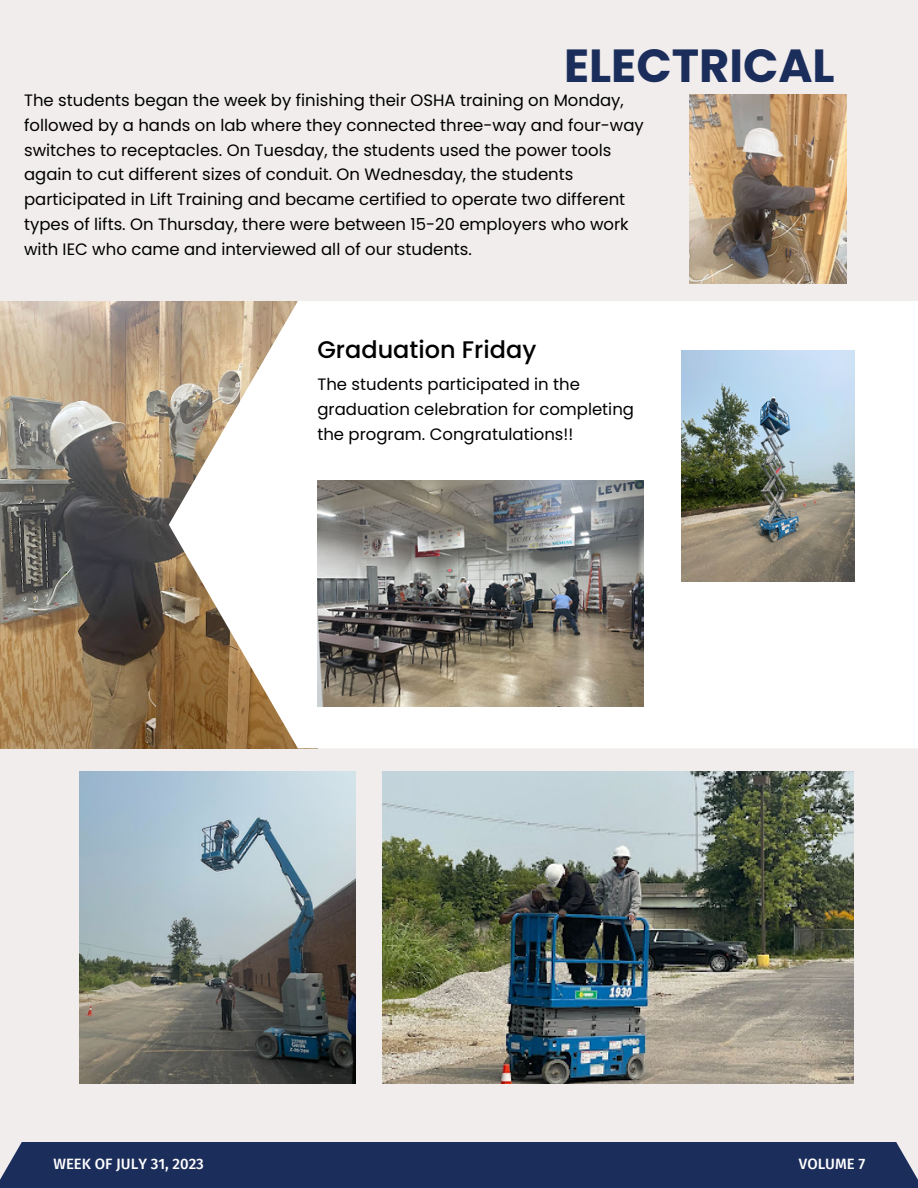
<style>
.page{position:relative;width:918px;height:1188px;background:#f1eded}
.page>*{position:absolute;margin:0;border:0;box-sizing:border-box;transform-origin:0 0}
.t1{font:700 46.35px "Poppins";color:#1b2d5a}
.t2{font:500 24px "Poppins";color:#000001}
.t3{font:16.5px/24.8px "Poppins";color:#000001}
.t4{font:500 15px "Fira Sans";color:#fff}
</style>
<div class="page">
<img style="left:0;top:301px;width:318px;height:448px">
<svg style="left:169px;top:301px;width:749px;height:447px;fill:#fff"></svg>
<div style="left:0;top:1142px;width:918px;height:46px;background:#1b2d5a"></div>
<img style="left:689px;top:95px;width:158px;height:189px">
<img style="left:681px;top:351px;width:174px;height:230px">
<img style="left:317px;top:481px;width:327px;height:226px">
<img style="left:79px;top:772px;width:277px;height:311px">
<img style="left:383px;top:772px;width:471px;height:311px">
<p class="t1" style="left:564px;top:34px;width:272px">ELECTRICAL</p>
<p class="t3" style="left:24px;top:88px;width:621px">The students began the week by finishing their OSHA training on Monday, followed by a hands on lab where they connected three-way and four-way switches to receptacles. On Tuesday, the students used the power tools again to cut different sizes of conduit. On Wednesday, the students participated in Lift Training and became certified to operate two different types of lifts. On Thursday, there were between 15-20 employers who work with IEC who came and interviewed all of our students.</p>
<p class="t2" style="left:317px;top:333px;width:220px">Graduation Friday</p>
<p class="t3" style="left:317px;top:372px;width:318px">The students participated in the graduation celebration for completing the program. Congratulations!!</p>
<p class="t4" style="left:53px;top:1155px;width:152px">WEEK OF JULY 31, 2023</p>
<p class="t4" style="left:799px;top:1155px;width:68px">VOLUME 7</p>
</div>
